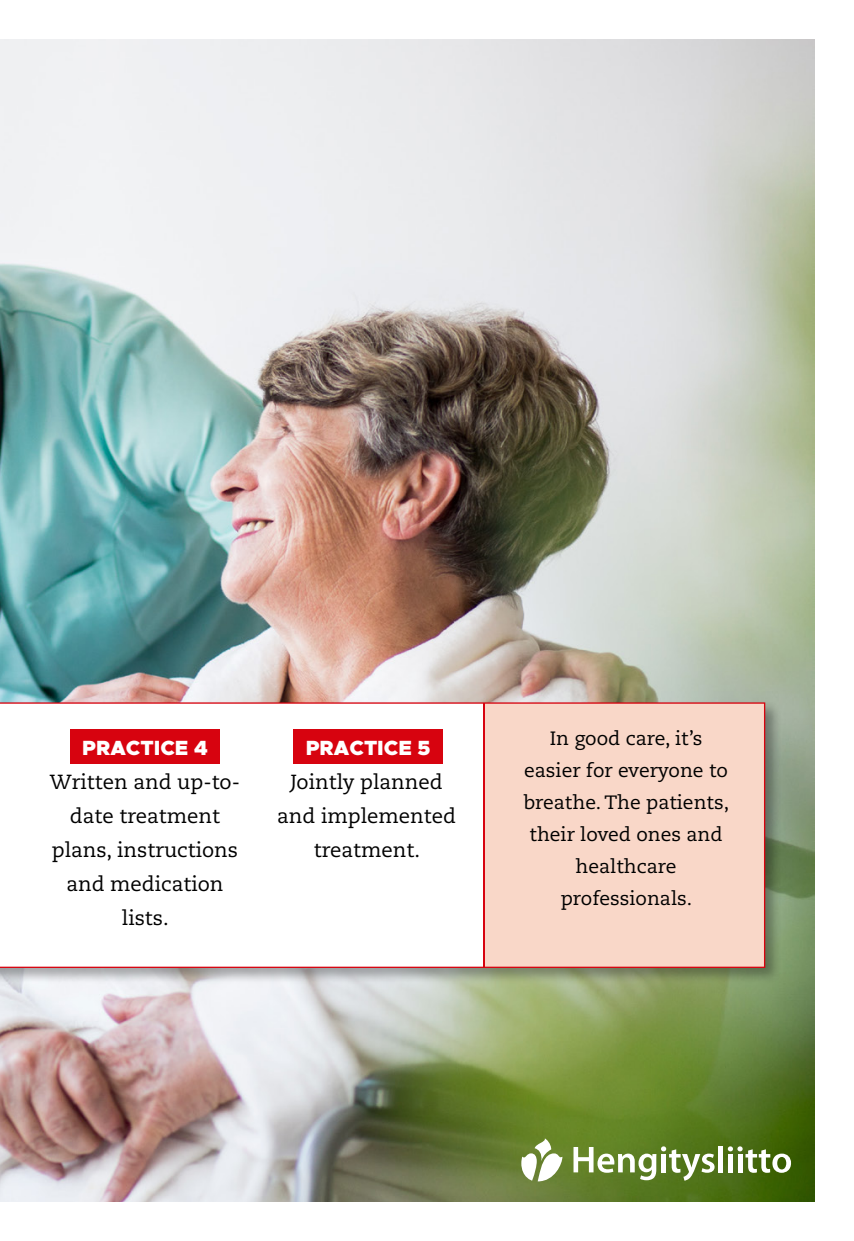
<style>
.page{position:relative;width:854px;height:1241px;background:#fff}
.page>*{position:absolute;margin:0;border:0;box-sizing:border-box;transform-origin:0 0}
.t1{font:900 20.65px "Metropolis";color:#fff}
.t2{font:20.3px/33.9px "Caecilia LT Std";color:#000;text-align:center}
.t3{font:19.25px/32.2px "Caecilia LT Std";color:#000;text-align:center}
</style>
<div class="page">
<img style="left:0;top:40px;width:814px;height:1160px">
<div style="left:0;top:700px;width:781px;height:284px;background:#000;opacity:.33"></div>
<svg style="left:0;top:702px;width:765px;height:265px"></svg>
<div style="left:70px;top:729px;width:149px;height:34px;background:#d7030f"></div>
<div style="left:293px;top:729px;width:149px;height:34px;background:#d7030f"></div>
<svg style="left:573px;top:1146px;width:141px;height:34px"></svg>
<hr style="left:718px;top:1145px;width:4px;height:27px;background:#fff">
<svg style="left:727px;top:1146px;width:63px;height:26px"></svg>
<svg style="left:521px;top:1138px;width:41px;height:43px"></svg>
<p class="t1" style="left:305px;top:734px;width:126px">PRACTICE 5</p>
<p class="t3" style="left:523px;top:722px;width:207px">In good care, it’s easier for everyone to breathe. The patients, their loved ones and healthcare professionals.</p>
<p class="t1" style="left:82px;top:734px;width:127px">PRACTICE 4</p>
<p class="t2" style="left:50px;top:765px;width:191px">Written and up-to&shy;date treatment plans, instructions and medication lists.</p>
<p class="t2" style="left:277px;top:765px;width:180px">Jointly planned and implemented treatment.</p>
</div>
